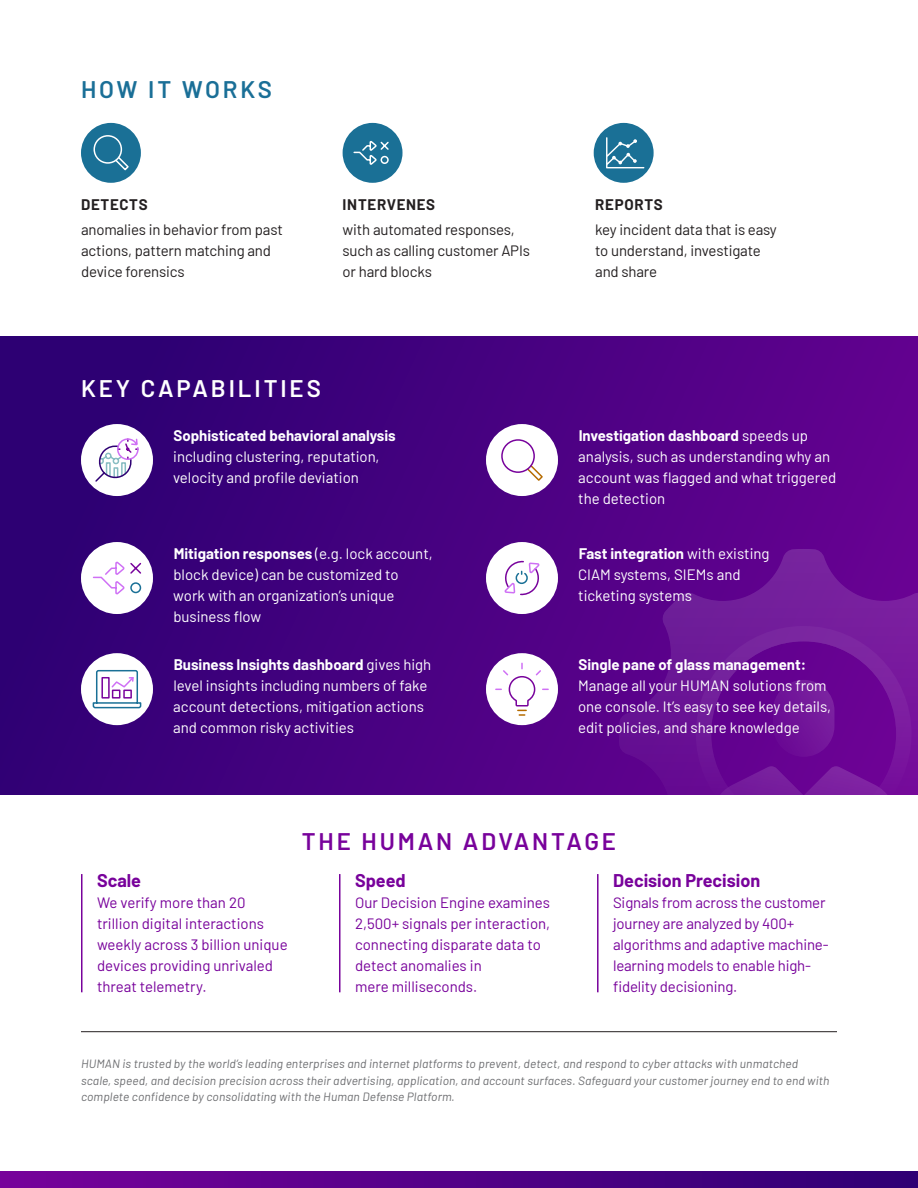
<style>
.page{position:relative;width:918px;height:1188px;background:#fff}
.page>*{position:absolute;margin:0;border:0;box-sizing:border-box;transform-origin:0 0}
.t1{font:600 24px "Barlow";letter-spacing:.12em;color:#78029b}
.t2{font:600 24px "Barlow";letter-spacing:.12em;color:#fff}
.t3{font:600 24px "Barlow";letter-spacing:.12em;color:#1a6f97}
.t4{font:700 18px "Barlow";color:#78029b}
.t5{font:15px/21px "Barlow";color:#fff}
.t6{font:15px/21px "Barlow";color:#78029b}
.t7{font:15px/21px "Barlow";letter-spacing:-.01em;color:#231f20}
.t8{font:700 15px "Barlow";letter-spacing:.05em;color:#231f20}
.t9{font:italic 12px/16.5px "Barlow";letter-spacing:.01em;color:#6c6d70}
.s1{font-weight:700}
</style>
<div class="page">
<div style="left:0;top:336px;width:918px;height:459px;background:linear-gradient(to right,#2c0072,#650191)"></div>
<svg style="left:619px;top:549px;width:299px;height:246px;background:#660d92"></svg>
<svg style="left:696px;top:626px;width:216px;height:169px;background:#6d0e96"></svg>
<div style="left:81px;top:424px;width:72px;height:72px;background:#fff;border-radius:50%"></div>
<div style="left:486px;top:424px;width:72px;height:72px;background:#fff;border-radius:50%"></div>
<div style="left:486px;top:542px;width:72px;height:72px;background:#fff;border-radius:50%"></div>
<div style="left:486px;top:653px;width:72px;height:72px;background:#fff;border-radius:50%"></div>
<div style="left:81px;top:653px;width:72px;height:72px;background:#fff;border-radius:50%"></div>
<div style="left:81px;top:542px;width:72px;height:72px;background:#fff;border-radius:50%"></div>
<div style="left:0;top:1172px;width:918px;height:16px;background:linear-gradient(to right,#77029a,#2f0074)"></div>
<hr style="left:81px;top:874px;width:1px;height:118px;background:#78029b">
<hr style="left:339px;top:874px;width:1px;height:118px;background:#78029b">
<hr style="left:597px;top:874px;width:2px;height:118px;background:#78029b">
<hr style="left:81px;top:1031px;width:756px;height:1px;background:#231f20">
<svg style="left:526px;top:464px;width:17px;height:17px"></svg>
<div style="left:501px;top:439px;width:34px;height:34px;border:2px solid #78039c;border-radius:50%"></div>
<svg style="left:92px;top:561px;width:50px;height:33px"></svg>
<svg style="left:494px;top:662px;width:56px;height:54px"></svg>
<svg style="left:503px;top:546px;width:38px;height:64px"></svg>
<div style="left:594px;top:123px;width:60px;height:60px;background:#1a7096;border-radius:50%"></div>
<div style="left:81px;top:123px;width:60px;height:60px;background:#1a7096;border-radius:50%"></div>
<svg style="left:114px;top:156px;width:15px;height:15px"></svg>
<div style="left:93px;top:135px;width:29px;height:29px;border:2px solid #fff;border-radius:50%"></div>
<div style="left:343px;top:123px;width:60px;height:60px;background:#1a7096;border-radius:50%"></div>
<svg style="left:353px;top:140px;width:36px;height:25px"></svg>
<svg style="left:606px;top:137px;width:38px;height:31px"></svg>
<svg style="left:95px;top:438px;width:44px;height:44px"></svg>
<svg style="left:92px;top:669px;width:50px;height:40px"></svg>
<div style="left:101px;top:677px;width:9px;height:22px;border:2px solid #78039c"></div>
<p class="t3" style="left:81px;top:71px;width:193px">HOW IT WORKS</p>
<p class="t8" style="left:81px;top:193px;width:68px">DETECTS</p>
<p class="t7" style="left:81px;top:218px;width:203px">anomalies in behavior from past actions, pattern matching and device forensics</p>
<p class="t8" style="left:343px;top:193px;width:94px">INTERVENES</p>
<p class="t7" style="left:343px;top:218px;width:189px">with automated responses, such as calling customer APIs or hard blocks</p>
<p class="t2" style="left:81px;top:370px;width:241px">KEY CAPABILITIES</p>
<p class="t8" style="left:595px;top:193px;width:69px">REPORTS</p>
<p class="t7" style="left:595px;top:218px;width:183px">key incident data that is easy to understand, investigate and share</p>
<p class="t5" style="left:173px;top:424px;width:224px"><span class="s1">Sophisticated behavioral analysis </span>including clustering, reputation, velocity and profile deviation</p>
<p class="t5" style="left:578px;top:424px;width:260px"><span class="s1">Investigation dashboard</span> speeds up analysis, such as understanding why an account was flagged and what triggered the detection</p>
<p class="t5" style="left:173px;top:542px;width:261px"><span class="s1">Mitigation responses</span> (e.g. lock account, block device) can be customized to work with an organization’s unique business flow</p>
<p class="t5" style="left:173px;top:653px;width:260px"><span class="s1">Business Insights dashboard</span> gives high level insights including numbers of fake account detections, mitigation actions and common risky activities</p>
<p class="t5" style="left:578px;top:542px;width:193px"><span class="s1">Fast integration</span> with existing<br>CIAM systems, SIEMs and ticketing systems</p>
<p class="t5" style="left:578px;top:653px;width:255px"><span class="s1">Single pane of glass management:<br></span>Manage all your HUMAN solutions from one console. It’s easy to see key details, edit policies, and share knowledge</p>
<p class="t4" style="left:97px;top:868px;width:46px">Scale</p>
<p class="t6" style="left:97px;top:891px;width:192px">We verify more than 20 trillion digital interactions weekly across 3 billion unique devices providing unrivaled threat telemetry.</p>
<p class="t1" style="left:302px;top:824px;width:316px">THE HUMAN ADVANTAGE</p>
<p class="t4" style="left:355px;top:868px;width:52px">Speed</p>
<p class="t6" style="left:355px;top:891px;width:196px">Our Decision Engine examines<br>2,500+ signals per interaction, connecting disparate data to detect anomalies in<br>mere milliseconds.</p>
<p class="t4" style="left:613px;top:868px;width:149px">Decision Precision</p>
<p class="t6" style="left:613px;top:891px;width:217px">Signals from across the customer journey are analyzed by 400+ algorithms and adaptive machine&shy;learning models to enable high&shy;fidelity decisioning.</p>
<p class="t9" style="left:81px;top:1055px;width:750px">HUMAN is trusted by the world’s leading enterprises and internet platforms to prevent, detect, and respond to cyber attacks with unmatched scale, speed, and decision precision across their advertising, application, and account surfaces. Safeguard your customer journey end to end with complete confidence by consolidating with the Human Defense Platform.</p>
</div>
